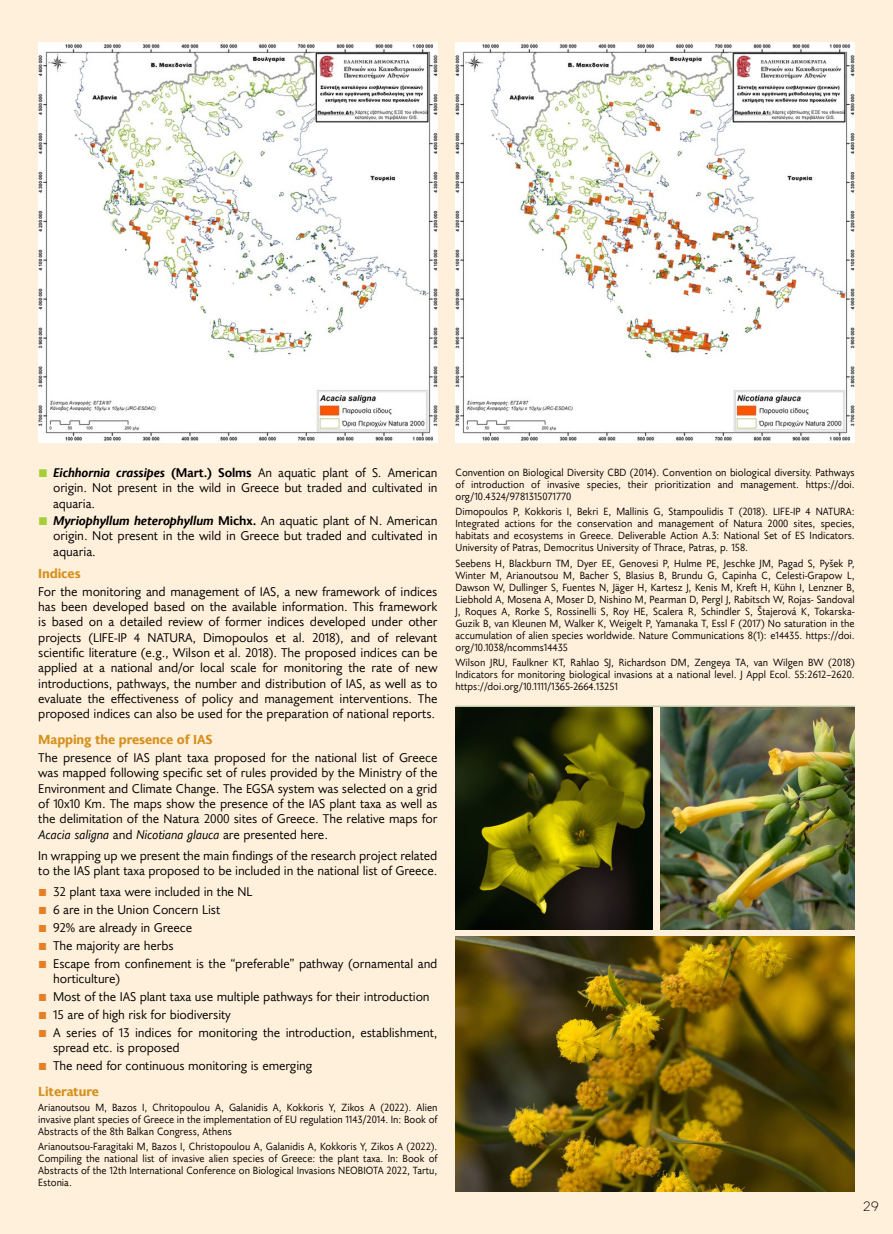
<style>
.page{position:relative;width:893px;height:1234px;background:#fff}
.page>*{position:absolute;margin:0;border:0;box-sizing:border-box;transform-origin:0 0}
.t1{font:300 13.5px "CF Asty Std";color:#000}
.ENG_title_Sub_2{font:800 13.2px "Joanna Sans Nova";letter-spacing:-.01em;color:#d5911e}
.ENG_paragr_01_first{font:12.75px/15.3px "Joanna Sans Nova";letter-spacing:-.01em;color:#000;text-align:justify}
.ENG_Bibliografia{font:10.5px/12px "Joanna Sans Nova";color:#000;text-align:justify;scale:.95 1}
.s1{font-family:"Gill Sans Nova";font-size:16.5px;color:#a6ce39}
.s2{font-weight:700;font-style:italic}
.s3{font-weight:700}
.s4{font-style:italic}
.s5{font-family:"Gill Sans Nova";font-size:15px;color:#e47f26}
</style>
<div class="page">
<div style="left:0;top:0;width:893px;height:1233px;background:#fff0db"></div>
<hr style="left:455px;top:705px;width:400px;height:2px;background:#bfc8a7">
<img style="left:38px;top:43px;width:399px;height:399px">
<img style="left:455px;top:43px;width:400px;height:399px">
<img style="left:455px;top:707px;width:198px;height:222px">
<img style="left:455px;top:936px;width:400px;height:255px">
<img style="left:661px;top:707px;width:194px;height:222px">
<p class="ENG_paragr_01_first" style="left:53px;top:464px;width:386px;text-indent:-15px"><span class="s1">■</span> <span class="s2">Eichhornia crassipes</span> <span class="s3">(Mart.) Solms</span> An aquatic plant of S. American origin. Not present in the wild in Greece but traded and cultivated in aquaria.</p>
<p class="ENG_paragr_01_first" style="left:53px;top:512px;width:386px;text-indent:-15px"><span class="s1">■</span> <span class="s2">Myriophyllum heterophyllum</span> <span class="s3">Michx.</span> An aquatic plant of N. American origin. Not present in the wild in Greece but traded and cultivated in aquaria.</p>
<p class="ENG_title_Sub_2" style="left:38px;top:563px;width:44px">Indices</p>
<p class="ENG_paragr_01_first" style="left:38px;top:583px;width:401px">For the monitoring and management of IAS, a new framework of indices has been developed based on the available information. This framework is based on a detailed review of former indices developed under other projects (LIFE-IP 4 NATURA, Dimopoulos et al. 2018), and of relevant scientific literature (e.g., Wilson et al. 2018). The proposed indices can be applied at a national and/or local scale for monitoring the rate of new introductions, pathways, the number and distribution of IAS, as well as to evaluate the effectiveness of policy and management interventions. The proposed indices can also be used for the preparation of national reports.</p>
<p class="ENG_title_Sub_2" style="left:38px;top:729px;width:176px">Mapping the presence of IAS</p>
<p class="ENG_paragr_01_first" style="left:38px;top:749px;width:401px">The presence of IAS plant taxa proposed for the national list of Greece was mapped following specific set of rules provided by the Ministry of the Environment and Climate Change. The EGSA system was selected on a grid of 10x10 Km. The maps show the presence of the IAS plant taxa as well as the delimitation of the Natura 2000 sites of Greece. The relative maps for <span class="s4">Acacia saligna</span> and <span class="s4">Nicotiana glauca</span> are presented here.</p>
<p class="ENG_paragr_01_first" style="left:38px;top:847px;width:401px">In wrapping up we present the main findings of the research project related to the IAS plant taxa proposed to be included in the national list of Greece.</p>
<p class="ENG_paragr_01_first" style="left:38px;top:883px;width:216px"><span class="s5">■</span> 32 plant taxa were included in the NL</p>
<p class="ENG_paragr_01_first" style="left:38px;top:901px;width:184px"><span class="s5">■</span> 6 are in the Union Concern List</p>
<p class="ENG_paragr_01_first" style="left:38px;top:919px;width:156px"><span class="s5">■</span> 92% are already in Greece</p>
<p class="ENG_paragr_01_first" style="left:38px;top:937px;width:137px"><span class="s5">■</span> The majority are herbs</p>
<p class="ENG_paragr_01_first" style="left:53px;top:955px;width:386px;text-indent:-15px"><span class="s5">■</span> Escape from confinement is the “preferable” pathway (ornamental and horticulture)</p>
<p class="ENG_paragr_01_first" style="left:38px;top:988px;width:393px"><span class="s5">■</span> Most of the IAS plant taxa use multiple pathways for their introduction</p>
<p class="ENG_paragr_01_first" style="left:38px;top:1006px;width:194px"><span class="s5">■</span> 15 are of high risk for biodiversity</p>
<p class="ENG_paragr_01_first" style="left:53px;top:1024px;width:386px;text-indent:-15px"><span class="s5">■</span> A series of 13 indices for monitoring the introduction, establishment, spread etc. is proposed</p>
<p class="ENG_paragr_01_first" style="left:38px;top:1057px;width:276px"><span class="s5">■</span> The need for continuous monitoring is emerging</p>
<p class="ENG_title_Sub_2" style="left:38px;top:1081px;width:62px">Literature</p>
<p class="ENG_Bibliografia" style="left:38px;top:1100px;width:422px">Arianoutsou M, Bazos I, Chritopoulou A, Galanidis A, Kokkoris Y, Zikos A (2022). Alien invasive plant species of Greece in the implementation of EU regulation 1143/2014. In: Book of Abstracts of the 8th Balkan Congress, Athens</p>
<p class="ENG_Bibliografia" style="left:38px;top:1139px;width:422px">Arianoutsou-Faragitaki M, Bazos I, Christopoulou A, Galanidis A, Kokkoris Y, Zikos A (2022).<br>Compiling the national list of invasive alien species of Greece: the plant taxa. In: Book of Abstracts of the 12th International Conference on Biological Invasions NEOBIOTA 2022, Tartu, Estonia.</p>
<p class="ENG_Bibliografia" style="left:455px;top:465px;width:422px">Convention on Biological Diversity CBD (2014). Convention on biological diversity. Pathways of introduction of invasive species, their prioritization and management. https://doi. org/10.4324/9781315071770</p>
<p class="ENG_Bibliografia" style="left:455px;top:505px;width:422px">Dimopoulos P, Kokkoris I, Bekri E, Mallinis G, Stampoulidis T (2018). LIFE-IP 4 NATURA:<br>Integrated actions for the conservation and management of Natura 2000 sites, species, habitats and ecosystems in Greece. Deliverable Action Α.3: National Set of ES Indicators.<br>University of Patras, Democritus University of Thrace, Patras, p. 158.</p>
<p class="ENG_Bibliografia" style="left:455px;top:556px;width:422px">Seebens H, Blackburn TM, Dyer EE, Genovesi P, Hulme PE, Jeschke JM, Pagad S, Pyšek P, Winter M, Arianoutsou M, Bacher S, Blasius B, Brundu G, Capinha C, Celesti-Grapow L, Dawson W, Dullinger S, Fuentes N, Jäger H, Kartesz J, Kenis M, Kreft H, Kühn I, Lenzner B, Liebhold A, Mosena A, Moser D, Nishino M, Pearman D, Pergl J, Rabitsch W, Rojas- Sandoval J, Roques A, Rorke S, Rossinelli S, Roy HE, Scalera R, Schindler S, Štajerová K, Tokarska-Guzik B, van Kleunen M, Walker K, Weigelt P, Yamanaka T, Essl F (2017) No saturation in the accumulation of alien species worldwide. Nature Communications 8(1): e14435. https://doi. org/10.1038/ncomms14435</p>
<p class="ENG_Bibliografia" style="left:455px;top:656px;width:422px">Wilson JRU, Faulkner KT, Rahlao SJ, Richardson DM, Zengeya TA, van Wilgen BW (2018)<br>Indicators for monitoring biological invasions at a national level. J Appl Ecol. 55:2612–2620. https://doi.org/10.1111/1365-2664.13251</p>
<p class="t1" style="left:863px;top:1198px;width:17px">29</p>
</div>
